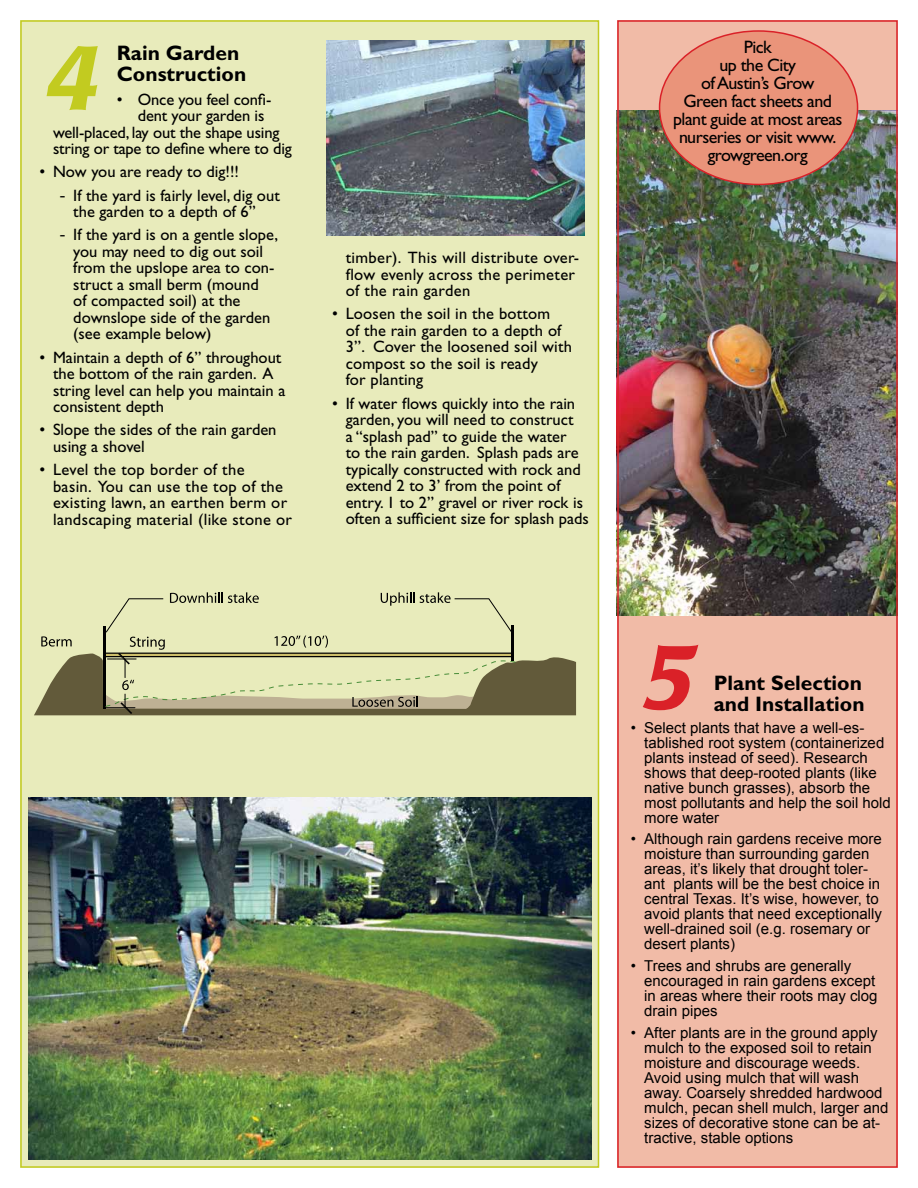
<style>
.page{position:relative;width:918px;height:1188px;background:#fff}
.page>*{position:absolute;margin:0;border:0;box-sizing:border-box;transform-origin:0 0}
.t1{font:italic 500 90px "Poppl Laudatio";color:#c2cb20}
.t2{font:italic 500 90px "Poppl Laudatio";color:#da2128}
.t3{font:700 21px/21px "Gill Sans";color:#000}
.t4{font:18px/18px "Gill Sans";letter-spacing:-.03em;color:#000;text-align:center}
.t5{font:16.5px/16.5px "Gill Sans";color:#000}
.t6{font:16.5px/16.5px "Gill Sans";letter-spacing:.02em;color:#000}
.t7{font:15px/15px "Arial";color:#000}
.s1{font-family:"Arial"}
</style>
<div class="page">
<div style="left:20px;top:20px;width:579px;height:1148px;background:#e8ebbb"></div>
<div style="left:617px;top:20px;width:281px;height:1148px;background:#f1bba7"></div>
<img style="left:620px;top:110px;width:275px;height:506px">
<img style="left:326px;top:40px;width:259px;height:195px">
<img style="left:28px;top:797px;width:564px;height:363px">
<div style="left:660px;top:31px;width:198px;height:153px;background:#ea947a;border-radius:50%"></div>
<div style="left:617px;top:20px;width:281px;height:1148px;border:2px solid #da2128"></div>
<svg style="left:34px;top:592px;width:542px;height:123px"></svg>
<p class="t3" style="left:117px;top:43px;width:131px">Rain Garden<br>Construction</p>
<p class="t5" style="left:117px;top:91px;width:156px">• Once you feel confi-</p>
<p class="t5" style="left:138px;top:107px;width:128px">dent your garden is</p>
<p class="t5" style="left:53px;top:124px;width:228px">well-placed, lay out the shape using</p>
<p class="t5" style="left:53px;top:140px;width:240px">string or tape to define where to dig</p>
<p class="t5" style="left:40px;top:164px;width:201px">• Now you are ready to dig!!!</p>
<p class="t5" style="left:73px;top:187px;width:208px;text-indent:-13px"><span class="s1">-</span> If the yard is fairly level, dig out the garden to a depth of 6”</p>
<p class="t5" style="left:73px;top:227px;width:206px;text-indent:-13px"><span class="s1">-</span> If the yard is on a gentle slope, you may need to dig out soil from the upslope area to con&shy;struct a small berm (mound<br>of compacted soil) at the downslope side of the garden (see example below)</p>
<p class="t5" style="left:53px;top:349px;width:234px;text-indent:-13px">• Maintain a depth of 6” throughout the bottom of the rain garden. A string level can help you maintain a consistent depth</p>
<p class="t5" style="left:53px;top:422px;width:225px;text-indent:-13px">• Slope the sides of the rain garden using a shovel</p>
<p class="t6" style="left:53px;top:461px;width:241px;text-indent:-13px">• Level the top border of the<br>basin. You can use the top of the existing lawn, an earthen berm or landscaping material (like stone or</p>
<h1 class="t1" style="left:45px;top:28px;width:56px">4</h1>
<p class="t6" style="left:346px;top:249px;width:235px">timber). This will distribute over&shy;flow evenly across the perimeter of the rain garden</p>
<p class="t5" style="left:346px;top:306px;width:228px;text-indent:-13px">• Loosen the soil in the bottom<br>of the rain garden to a depth of<br>3”. Cover the loosened soil with compost so the soil is ready<br>for planting</p>
<p class="t5" style="left:346px;top:395px;width:245px;text-indent:-13px">• If water flows quickly into the rain garden, you will need to construct<br>a “splash pad” to guide the water<br>to the rain garden. Splash pads are typically constructed with rock and extend 2 to 3’ from the point of entry. 1 to 2” gravel or river rock is often a sufficient size for splash pads</p>
<p class="t4" style="left:673px;top:39px;width:171px">Pick<br>up the City<br>of Austin’s Grow<br>Green fact sheets and plant guide at most areas nurseries or visit www. growgreen.org</p>
<h1 class="t2" style="left:642px;top:627px;width:56px">5</h1>
<p class="t3" style="left:714px;top:672px;width:152px">Plant Selection and Installation</p>
<p class="t7" style="left:644px;top:720px;width:248px;text-indent:-14px">• Select plants that have a well-es&shy;tablished root system (containerized plants instead of seed). Research shows that deep-rooted plants (like native bunch grasses), absorb the most pollutants and help the soil hold more water</p>
<p class="t7" style="left:644px;top:832px;width:239px;text-indent:-14px">• Although rain gardens receive more moisture than surrounding garden areas, it’s likely that drought toler&shy;ant plants will be the best choice in central Texas. It’s wise, however, to avoid plants that need exceptionally well-drained soil (e.g. rosemary or desert plants)</p>
<p class="t7" style="left:644px;top:959px;width:235px;text-indent:-14px">• Trees and shrubs are generally encouraged in rain gardens except in areas where their roots may clog drain pipes</p>
<p class="t7" style="left:644px;top:1025px;width:246px;text-indent:-14px">• After plants are in the ground apply mulch to the exposed soil to retain moisture and discourage weeds.<br>Avoid using mulch that will wash away. Coarsely shredded hardwood mulch, pecan shell mulch, larger and sizes of decorative stone can be at&shy;tractive, stable options</p>
</div>
